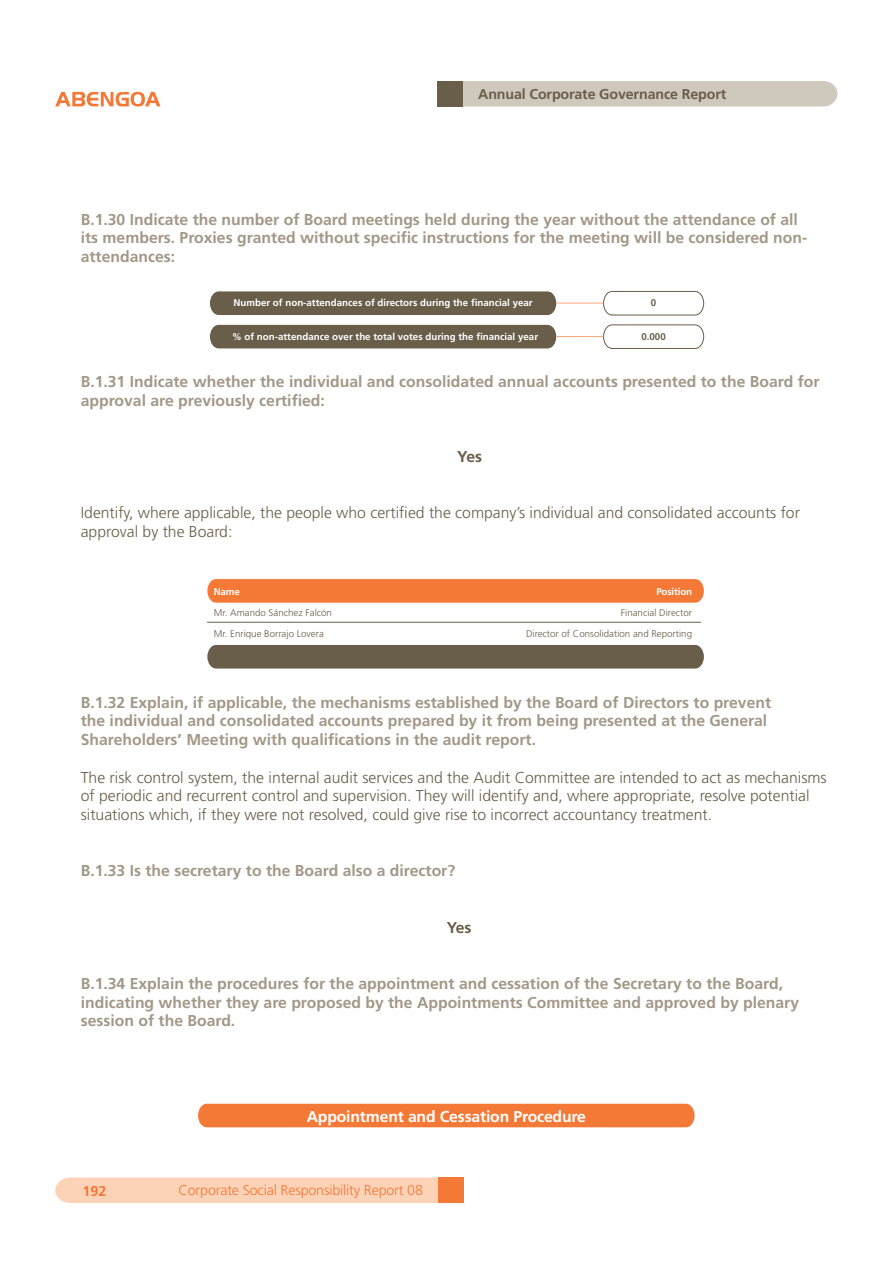
<style>
.page{position:relative;width:893px;height:1263px;background:#fff}
.page>*{position:absolute;margin:0;border:0;box-sizing:border-box;transform-origin:0 0}
.t1{font:700 15.75px/18.8px "Frutiger";color:#a29887}
.t2{font:300 15.75px/18.8px "Frutiger";color:#695e49}
.t3{font:700 15.75px "Frutiger";letter-spacing:-.01em;color:#fff}
.t4{font:700 15.75px "Frutiger";letter-spacing:-.045em;color:#695e49}
.t5{font:300 14.25px "Frutiger";letter-spacing:-.01em;color:#f47836}
.t6{font:700 14.25px "Frutiger";letter-spacing:-.01em;color:#695e49}
.t7{font:700 14.25px "Frutiger";color:#f47836}
.t8{font:700 9.75px "Frutiger";color:#fff}
.t9{font:300 9.75px "Frutiger";color:#695e49}
.t10{font:700 9.75px "Frutiger";color:#695e49}
</style>
<div class="page">
<svg style="left:55px;top:92px;width:106px;height:15px"></svg>
<div style="left:463px;top:81px;width:374px;height:26px;background:#cfc8bc"></div>
<div style="left:437px;top:81px;width:26px;height:26px;background:#695e49"></div>
<div style="left:55px;top:1178px;width:383px;height:25px;background:#fdd3b7"></div>
<div style="left:438px;top:1178px;width:25px;height:25px;background:#f47836"></div>
<div style="left:210px;top:291px;width:346px;height:24px;background:#695e49"></div>
<div style="left:210px;top:325px;width:346px;height:23px;background:#695e49"></div>
<svg style="left:603px;top:291px;width:101px;height:25px"></svg>
<svg style="left:603px;top:324px;width:101px;height:25px"></svg>
<hr style="left:557px;top:303px;width:46px;height:1px;background:#f9aa7b">
<hr style="left:557px;top:336px;width:46px;height:1px;background:#f9aa7b">
<svg style="left:207px;top:579px;width:497px;height:24px;background:#f47b3a"></svg>
<div style="left:207px;top:645px;width:497px;height:24px;background:#695e49"></div>
<hr style="left:207px;top:622px;width:494px;height:1px;background:#695e49">
<div style="left:198px;top:1104px;width:496px;height:23px;background:#f47836"></div>
<p class="t6" style="left:478px;top:89px;width:250px">Annual Corporate Governance Report</p>
<p class="t1" style="left:81px;top:211px;width:728px">B.1.30 Indicate the number of Board meetings held during the year without the attendance of all its members. Proxies granted without specific instructions for the meeting will be considered non&shy;attendances:</p>
<p class="t8" style="left:233px;top:299px;width:301px">Number of non-attendances of directors during the financial year</p>
<p class="t8" style="left:232px;top:332px;width:307px">% of non-attendance over the total votes during the financial year</p>
<p class="t10" style="left:651px;top:299px;width:7px">0</p>
<p class="t10" style="left:641px;top:333px;width:26px">0.000</p>
<p class="t1" style="left:81px;top:373px;width:740px">B.1.31 Indicate whether the individual and consolidated annual accounts presented to the Board for approval are previously certified:</p>
<p class="t4" style="left:457px;top:450px;width:26px">Yes</p>
<p class="t2" style="left:81px;top:504px;width:721px">Identify, where applicable, the people who certified the company’s individual and consolidated accounts for approval by the Board:</p>
<p class="t8" style="left:214px;top:587px;width:28px">Name</p>
<p class="t8" style="left:656px;top:587px;width:37px">Position</p>
<p class="t9" style="left:214px;top:608px;width:120px">Mr. Amando Sánchez Falcón</p>
<p class="t9" style="left:621px;top:608px;width:73px">Financial Director</p>
<p class="t9" style="left:214px;top:629px;width:112px">Mr. Enrique Borrajo Lovera</p>
<p class="t9" style="left:526px;top:629px;width:168px">Director of Consolidation and Reporting</p>
<p class="t1" style="left:81px;top:694px;width:692px">B.1.32 Explain, if applicable, the mechanisms established by the Board of Directors to prevent the individual and consolidated accounts prepared by it from being presented at the General<br>Shareholders’ Meeting with qualifications in the audit report.</p>
<p class="t2" style="left:81px;top:769px;width:747px">The risk control system, the internal audit services and the Audit Committee are intended to act as mechanisms of periodic and recurrent control and supervision. They will identify and, where appropriate, resolve potential situations which, if they were not resolved, could give rise to incorrect accountancy treatment.</p>
<p class="t1" style="left:81px;top:863px;width:376px">B.1.33 Is the secretary to the Board also a director?</p>
<p class="t4" style="left:447px;top:921px;width:26px">Yes</p>
<p class="t1" style="left:81px;top:975px;width:720px">B.1.34 Explain the procedures for the appointment and cessation of the Secretary to the Board, indicating whether they are proposed by the Appointments Committee and approved by plenary session of the Board.</p>
<p class="t3" style="left:307px;top:1110px;width:281px">Appointment and Cessation Procedure</p>
<p class="t7" style="left:83px;top:1185px;width:25px">192</p>
<p class="t5" style="left:178px;top:1184px;width:246px">Corporate Social Responsibility Report 08</p>
</div>
